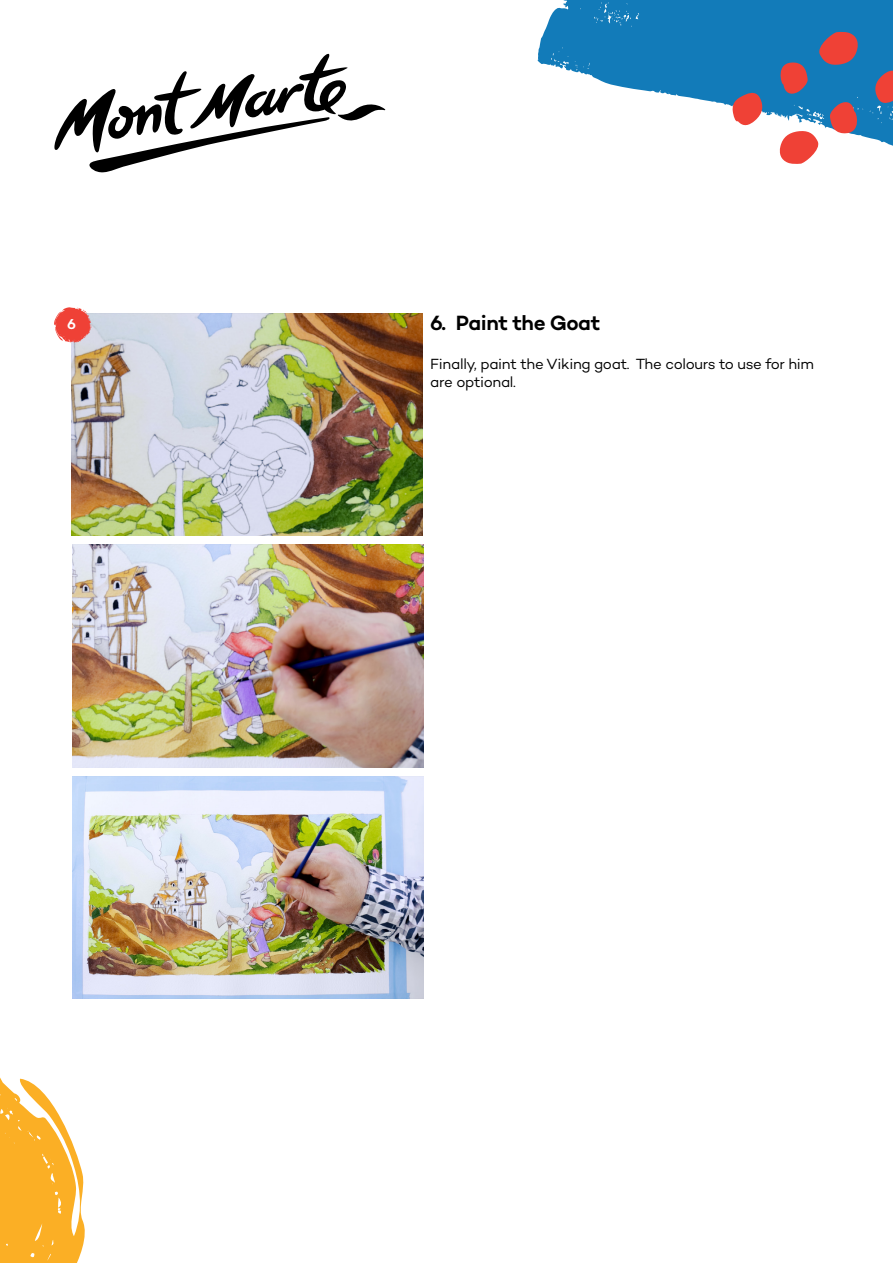
<style>
.page{position:relative;width:893px;height:1263px;background:#fff}
.page>*{position:absolute;margin:0;border:0;box-sizing:border-box;transform-origin:0 0}
.t1{font:600 21px "Campton";letter-spacing:-.02em;color:#000}
.t2{font:15px/18px "Campton";letter-spacing:-.02em;color:#000}
.t3{font:600 14.7px "Campton";color:#fff}
</style>
<div class="page">
<svg style="left:54px;top:53px;width:331px;height:120px"></svg>
<svg style="left:537px;top:0;width:356px;height:146px;fill:#127bb9"></svg>
<svg style="left:779px;top:130px;width:43px;height:34px"></svg>
<svg style="left:873px;top:68px;width:20px;height:36px"></svg>
<svg style="left:829px;top:100px;width:34px;height:35px"></svg>
<svg style="left:816px;top:32px;width:43px;height:34px"></svg>
<svg style="left:731px;top:92px;width:33px;height:35px"></svg>
<svg style="left:774px;top:61px;width:34px;height:35px"></svg>
<svg style="left:0;top:1077px;width:85px;height:186px"></svg>
<img style="left:72px;top:313px;width:351px;height:223px">
<img style="left:73px;top:545px;width:351px;height:222px">
<img style="left:73px;top:776px;width:351px;height:222px">
<svg style="left:54px;top:307px;width:39px;height:36px"></svg>
<div style="left:59px;top:311px;width:28px;height:28px;background:#ef4136;border-radius:50%"></div>
<p class="t3" style="left:67px;top:314px;width:10px">6</p>
<h1 class="t1" style="left:430px;top:309px;width:171px">6. Paint the Goat</h1>
<p class="t2" style="left:430px;top:355px;width:385px">Finally, paint the Viking goat. The colours to use for him are optional.</p>
</div>
